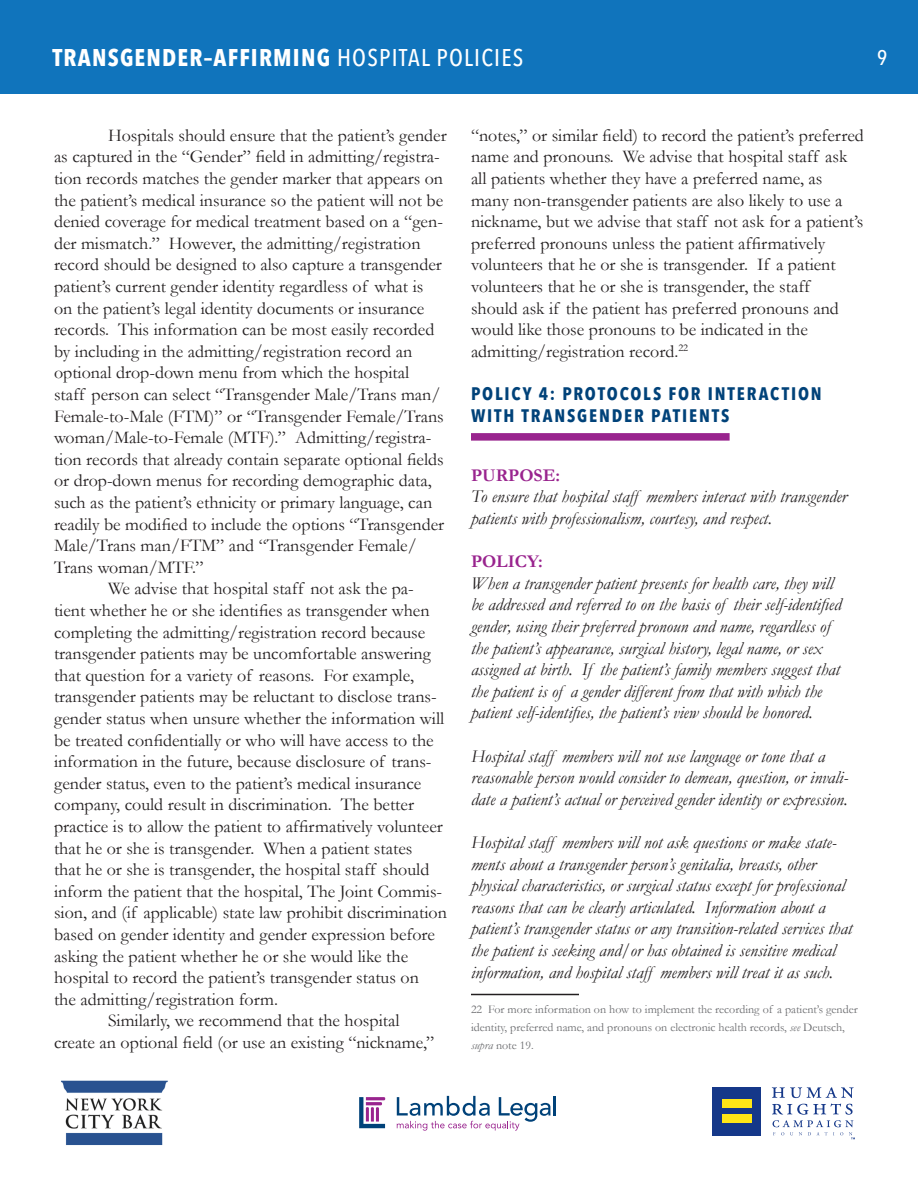
<style>
.page{position:relative;width:918px;height:1188px;background:#fff}
.page>*{position:absolute;margin:0;border:0;box-sizing:border-box;transform-origin:0 0}
.t1{font:700 condensed 24px "Avenir Next LT Pro";letter-spacing:.05em;color:#fff}
.t2{font:500 condensed 21px "Avenir Next LT Pro";color:#fff}
.body_copy{font:18px/21.6px "Garamond";color:#231f20}
.body_copy-2{font:italic 18px/21.6px "Garamond";color:#231f20}
.Heading_1{font:700 condensed 18px/21.6px "Avenir Next LT Pro";letter-spacing:.1em;color:#004279}
.body_copy-3{font:700 18px "Garamond";color:#99248e}
.t3{font:12px/18px "Garamond";color:#6c6d70}
.s1{font-weight:500}
.s2{font-style:italic}
</style>
<div class="page">
<div style="left:713px;top:1087px;width:48px;height:48px;background:#153889"></div>
<div style="left:722px;top:1099px;width:29px;height:9px;background:#ffe616"></div>
<div style="left:722px;top:1114px;width:29px;height:9px;background:#ffe616"></div>
<svg style="left:772px;top:1087px;width:83px;height:52px"></svg>
<img style="left:61px;top:1080px;width:107px;height:66px">
<hr style="left:553px;top:1096px;width:3px;height:20px;background:#004279">
<svg style="left:397px;top:1096px;width:154px;height:35px"></svg>
<svg style="left:359px;top:1097px;width:26px;height:31px"></svg>
<div style="left:0;top:0;width:918px;height:94px;background:#1074bc"></div>
<div style="left:471px;top:433px;width:259px;height:8px;background:#99248e"></div>
<hr style="left:471px;top:994px;width:108px;height:1px;background:#231f20">
<h1 class="t1" style="left:52px;top:43px;width:472px">TRANSGENDER–AFFIRMING <span class="s1">HOSPITAL POLICIES</span></h1>
<p class="t2" style="left:877px;top:45px;width:12px">9</p>
<p class="body_copy" style="left:54px;top:124px;width:394px;text-indent:54px">Hospitals should ensure that the patient’s gender as captured in the “Gender” field in admitting/registra&shy;tion records matches the gender marker that appears on the patient’s medical insurance so the patient will not be denied coverage for medical treatment based on a “gen&shy;der mismatch.” However, the admitting/registration record should be designed to also capture a transgender patient’s current gender identity regardless of what is<br>on the patient’s legal identity documents or insurance records. This information can be most easily recorded by including in the admitting/registration record an optional drop-down menu from which the hospital<br>staff person can select “Transgender Male/Trans man/ Female-to-Male (FTM)” or “Transgender Female/Trans woman/Male-to-Female (MTF).” Admitting/registra&shy;tion records that already contain separate optional fields or drop-down menus for recording demographic data, such as the patient’s ethnicity or primary language, can readily be modified to include the options “Transgender Male/Trans man/FTM” and “Transgender Female/ Trans woman/MTF.”</p>
<p class="body_copy" style="left:54px;top:578px;width:394px;text-indent:54px">We advise that hospital staff not ask the pa&shy;tient whether he or she identifies as transgender when completing the admitting/registration record because transgender patients may be uncomfortable answering that question for a variety of reasons. For example, transgender patients may be reluctant to disclose trans&shy;gender status when unsure whether the information will be treated confidentially or who will have access to the information in the future, because disclosure of trans&shy;gender status, even to the patient’s medical insurance company, could result in discrimination. The better practice is to allow the patient to affirmatively volunteer that he or she is transgender. When a patient states<br>that he or she is transgender, the hospital staff should inform the patient that the hospital, The Joint Commis&shy;sion, and (if applicable) state law prohibit discrimination based on gender identity and gender expression before asking the patient whether he or she would like the</p>
<p class="body_copy" style="left:54px;top:967px;width:366px">hospital to record the patient’s transgender status on the admitting/registration form.</p>
<p class="body_copy" style="left:54px;top:1010px;width:382px;text-indent:54px">Similarly, we recommend that the hospital create an optional field (or use an existing “nickname,”</p>
<p class="body_copy" style="left:471px;top:124px;width:394px">“notes,” or similar field) to record the patient’s preferred name and pronouns. We advise that hospital staff ask all patients whether they have a preferred name, as many non-transgender patients are also likely to use a nickname, but we advise that staff not ask for a patient’s preferred pronouns unless the patient affirmatively volunteers that he or she is transgender. If a patient volunteers that he or she is transgender, the staff<br>should ask if the patient has preferred pronouns and would like those pronouns to be indicated in the admitting/registration record.<sup>22</sup></p>
<p class="Heading_1" style="left:471px;top:383px;width:352px">POLICY 4: PROTOCOLS FOR INTERACTION<br>WITH TRANSGENDER PATIENTS</p>
<p class="body_copy-3" style="left:471px;top:464px;width:91px">PURPOSE:</p>
<p class="body_copy-2" style="left:471px;top:486px;width:378px">To ensure that hospital staff members interact with transgender patients with professionalism, courtesy, and respect.</p>
<p class="body_copy-3" style="left:471px;top:551px;width:73px">POLICY:</p>
<p class="body_copy-2" style="left:471px;top:572px;width:372px">When a transgender patient presents for health care, they will be addressed and referred to on the basis of their self-identified gender, using their preferred pronoun and name, regardless of the patient’s appearance, surgical history, legal name, or sex assigned at birth. If the patient’s family members suggest that the patient is of a gender different from that with which the patient self-identifies, the patient’s view should be honored.</p>
<p class="body_copy-2" style="left:471px;top:745px;width:379px">Hospital staff members will not use language or tone that a reasonable person would consider to demean, question, or invali&shy;date a patient’s actual or perceived gender identity or expression.</p>
<p class="body_copy-2" style="left:471px;top:831px;width:367px">Hospital staff members will not ask questions or make state&shy;ments about a transgender person’s genitalia, breasts, other</p>
<p class="body_copy-2" style="left:471px;top:875px;width:383px">physical characteristics, or surgical status except for professional reasons that can be clearly articulated. Information about a patient’s transgender status or any transition-related services that the patient is seeking and/or has obtained is sensitive medical information, and hospital staff members will treat it as such.</p>
<p class="t3" style="left:471px;top:1000px;width:388px">22 For more information on how to implement the recording of a patient’s gender identity, preferred name, and pronouns on electronic health records, <span class="s2">see</span> Deutsch, <span class="s2">supra</span> note 19.</p>
</div>
